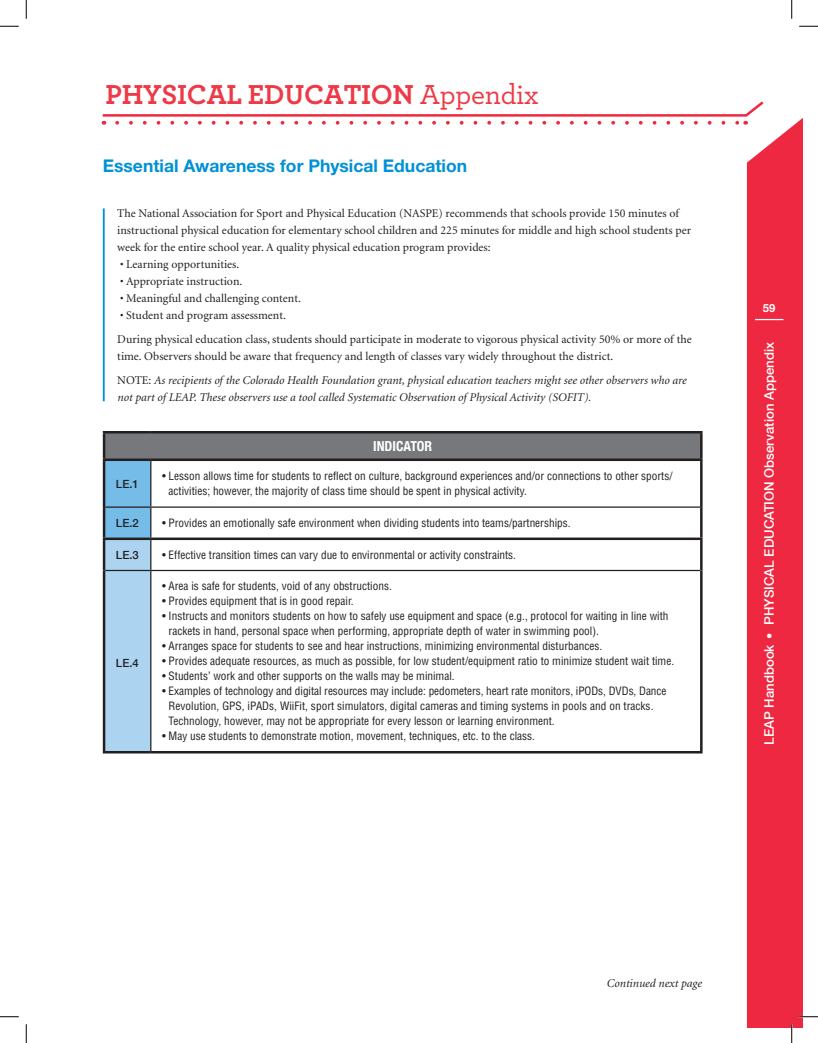
<style>
.page{position:relative;width:818px;height:1043px;background:#fff}
.page>*{position:absolute;margin:0;border:0;box-sizing:border-box;transform-origin:0 0}
.t1{font:700 28.75px "Archer";letter-spacing:-.01em;color:#ee3946}
.t2{font:700 17.5px "Helvetica Neue";color:#0091d6}
.t3{font:700 condensed 13.75px "Helvetica Neue";color:#fff}
.t4{font:500 13.12px "Helvetica Neue";color:#fff}
.t5{font:11.88px/16.9px "Minion";color:#231f20}
.Body_Copy{font:italic 11.88px/16.9px "Minion";color:#231f20}
.appendices_charts{font:condensed 11.25px/15px "Helvetica";color:#231f20}
.t6{font:500 11.25px "Helvetica Neue";color:#231f20}
.t7{font:700 11.25px "Helvetica Neue";color:#fff}
.s1{font-weight:500}
.s2{font-style:normal}
.s3{font-size:12.5px}
</style>
<div class="page">
<svg style="left:101px;top:101px;width:663px;height:24px"></svg>
<hr style="left:103px;top:208px;width:2px;height:193px;background:#0091d6">
<div style="left:104px;top:432px;width:597px;height:28px;background:#76787b"></div>
<svg style="left:105px;top:461px;width:45px;height:290px;background:#9ac8e8"></svg>
<hr style="left:103px;top:461px;width:2px;height:46px;background:#231f20">
<hr style="left:700px;top:461px;width:2px;height:46px;background:#231f20">
<hr style="left:103px;top:507px;width:2px;height:30px;background:#231f20">
<hr style="left:700px;top:507px;width:2px;height:30px;background:#231f20">
<hr style="left:103px;top:537px;width:48px;height:3px;background:#231f20">
<hr style="left:103px;top:540px;width:2px;height:30px;background:#231f20">
<hr style="left:151px;top:537px;width:551px;height:3px;background:#231f20">
<hr style="left:700px;top:540px;width:2px;height:30px;background:#231f20">
<hr style="left:103px;top:570px;width:2px;height:181px;background:#231f20">
<hr style="left:700px;top:570px;width:2px;height:181px;background:#231f20">
<hr style="left:103px;top:751px;width:48px;height:2px;background:#231f20">
<hr style="left:151px;top:751px;width:551px;height:2px;background:#231f20">
<hr style="left:150px;top:461px;width:1px;height:45px;background:#231f20">
<hr style="left:105px;top:506px;width:46px;height:1px;background:#231f20">
<hr style="left:151px;top:506px;width:549px;height:1px;background:#231f20">
<hr style="left:150px;top:507px;width:1px;height:30px;background:#231f20">
<hr style="left:150px;top:540px;width:1px;height:30px;background:#231f20">
<hr style="left:105px;top:570px;width:46px;height:1px;background:#231f20">
<hr style="left:151px;top:570px;width:549px;height:1px;background:#231f20">
<hr style="left:150px;top:571px;width:1px;height:180px;background:#231f20">
<hr style="left:103px;top:431px;width:48px;height:2px;background:#231f20">
<hr style="left:103px;top:433px;width:2px;height:25px;background:#231f20">
<hr style="left:151px;top:431px;width:551px;height:2px;background:#231f20">
<hr style="left:700px;top:433px;width:2px;height:25px;background:#231f20">
<hr style="left:103px;top:458px;width:48px;height:3px;background:#231f20">
<hr style="left:151px;top:458px;width:551px;height:3px;background:#231f20">
<svg style="left:746px;top:118px;width:56px;height:910px;background:#ee3b51"></svg>
<svg style="left:755px;top:318px;width:28px;height:2px"></svg>
<svg style="left:0;top:25px;width:19px;height:2px"></svg>
<svg style="left:799px;top:25px;width:19px;height:2px"></svg>
<svg style="left:0;top:1016px;width:19px;height:1px"></svg>
<svg style="left:799px;top:1015px;width:19px;height:2px"></svg>
<svg style="left:25px;top:0;width:2px;height:19px"></svg>
<svg style="left:25px;top:1024px;width:2px;height:18px"></svg>
<svg style="left:791px;top:0;width:1px;height:19px"></svg>
<svg style="left:790px;top:1024px;width:2px;height:18px"></svg>
<p class="t1" style="left:105px;top:71px;width:435px">PHYSICAL EDUCATION <span class="s1">Appendix</span></p>
<p class="t2" style="left:103px;top:155px;width:366px">Essential Awareness for Physical Education</p>
<p class="t5" style="left:117px;top:206px;width:575px">The National Association for Sport and Physical Education (NASPE) recommends that schools provide 150 minutes of instructional physical education for elementary school children and 225 minutes for middle and high school students per week for the entire school year. A quality physical education program provides:</p>
<p class="t5" style="left:120px;top:256px;width:121px">• Learning opportunities.</p>
<p class="t5" style="left:120px;top:273px;width:124px">• Appropriate instruction.</p>
<p class="t5" style="left:120px;top:290px;width:182px">• Meaningful and challenging content.</p>
<p class="t5" style="left:120px;top:307px;width:167px">• Student and program assessment.</p>
<p class="t5" style="left:117px;top:331px;width:576px">During physical education class, students should participate in moderate to vigorous physical activity 50% or more of the time. Observers should be aware that frequency and length of classes vary widely throughout the district.</p>
<p class="Body_Copy" style="left:117px;top:372px;width:570px"><span class="s2">NOTE:</span> As recipients of the Colorado Health Foundation grant, physical education teachers might see other observers who are not part of LEAP. These observers use a tool called Systematic Observation of Physical Activity (SOFIT).</p>
<p class="t3" style="left:373px;top:435px;width:61px">INDICATOR</p>
<p class="t6" style="left:116px;top:475px;width:24px">LE.1</p>
<p class="appendices_charts" style="left:169px;top:468px;width:505px;text-indent:-7px">• Lesson allows time for students to reflect on culture, background experiences and/or connections to other sports/ activities; however, the majority of class time should be spent in physical activity.</p>
<p class="t6" style="left:116px;top:514px;width:24px">LE.2</p>
<p class="appendices_charts" style="left:162px;top:515px;width:410px">• Provides an emotionally safe environment when dividing students into teams/partnerships.</p>
<p class="t6" style="left:116px;top:545px;width:24px">LE.3</p>
<p class="appendices_charts" style="left:162px;top:547px;width:355px">• Effective transition times can vary due to environmental or activity constraints.</p>
<p class="t6" style="left:116px;top:653px;width:24px">LE.4</p>
<p class="appendices_charts" style="left:162px;top:578px;width:231px">• Area is safe for students, void of any obstructions.</p>
<p class="appendices_charts" style="left:162px;top:593px;width:193px">• Provides equipment that is in good repair.</p>
<p class="appendices_charts" style="left:169px;top:608px;width:501px;text-indent:-7px">• Instructs and monitors students on how to safely use equipment and space (e.g., protocol for waiting in line with rackets in hand, personal space when performing, appropriate depth of water in swimming pool).</p>
<p class="appendices_charts" style="left:162px;top:638px;width:441px">• Arranges space for students to see and hear instructions, minimizing environmental disturbances.</p>
<p class="appendices_charts" style="left:162px;top:653px;width:513px">• Provides adequate resources, as much as possible, for low student/equipment ratio to minimize student wait time.</p>
<p class="appendices_charts" style="left:162px;top:668px;width:294px">• Students’ work and other supports on the walls may be minimal.</p>
<p class="appendices_charts" style="left:169px;top:683px;width:499px;text-indent:-7px">• Examples of technology and digital resources may include: pedometers, heart rate monitors, iPODs, DVDs, Dance<br>Revolution, GPS, iPADs, WiiFit, sport simulators, digital cameras and timing systems in pools and on tracks.<br>Technology, however, may not be appropriate for every lesson or learning environment.</p>
<p class="appendices_charts" style="left:162px;top:728px;width:374px">• May use students to demonstrate motion, movement, techniques, etc. to the class.</p>
<p class="t7" style="left:762px;top:301px;width:14px">59</p>
<p class="t4" style="left:758px;top:744px;width:404px;rotate:-90deg">LEAP Handbook <span class="s3">•</span> PHYSICAL EDUCATION Observation Appendix</p>
<p class="Body_Copy" style="left:606px;top:975px;width:97px">Continued next page</p>
</div>
